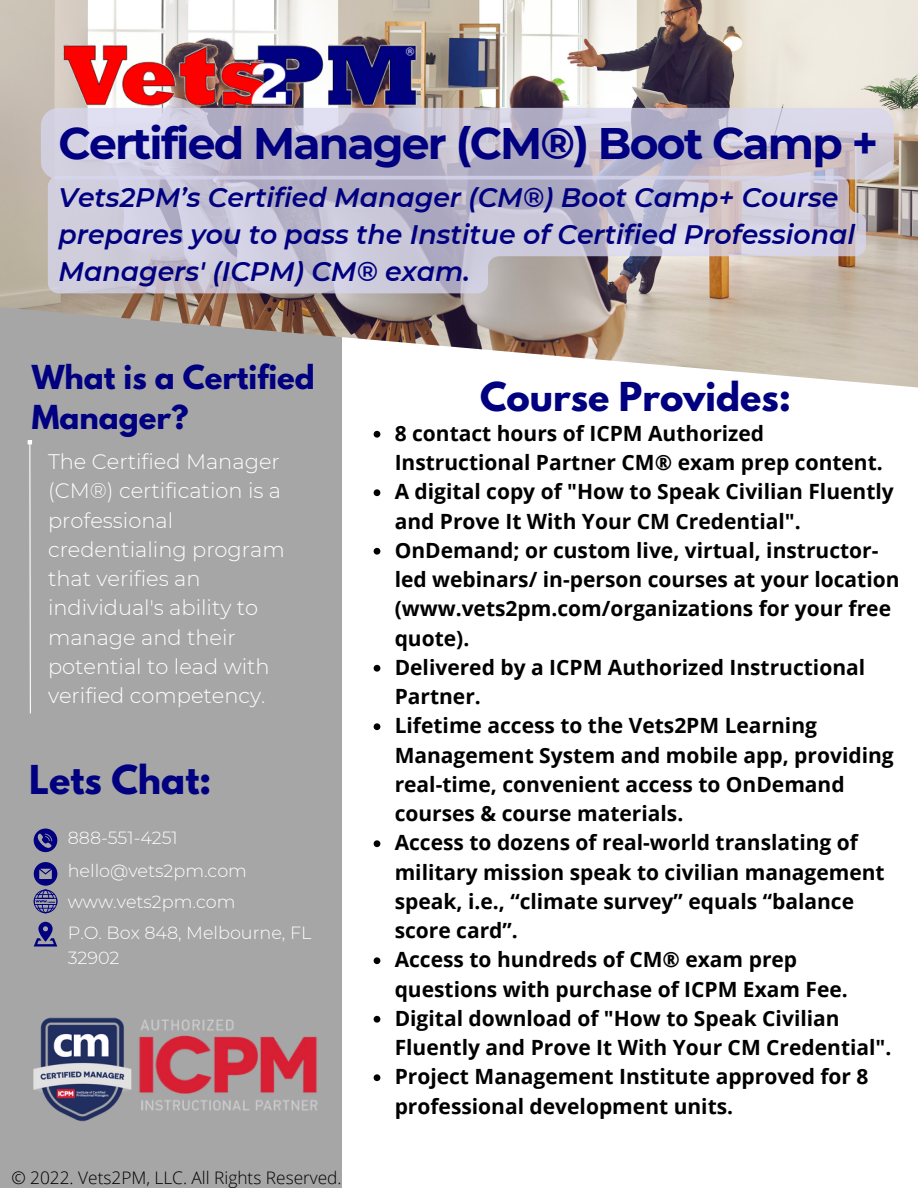
<style>
.page{position:relative;width:918px;height:1188px;background:#fff}
.page>*{position:absolute;margin:0;border:0;box-sizing:border-box;transform-origin:0 0}
.t1{font:700 44.1px "Montserrat";letter-spacing:-.04em;color:#000080}
.t2{font:700 35.25px "League Spartan";color:#000080}
.t3{font:700 29.25px/40.5px "League Spartan";color:#000080}
.t4{font:italic 600 26.7px/37.2px "Montserrat";color:#000080}
.t5{font:700 21px/29.2px "Open Sans";color:#000}
.t6{font:300 21px/29.2px "Montserrat";color:#fff}
.t7{font:300 17.55px/33.6px "Montserrat";color:#fff}
.t8{font:300 17.25px "Open Sans";color:#000}
</style>
<div class="page">
<div style="left:0;top:196px;width:341px;height:992px;background:#a6a6a6"></div>
<img style="left:0;top:0;width:918px;height:388px">
<svg style="left:28px;top:440px;width:4px;height:274px"></svg>
<img style="left:40px;top:34px;width:400px;height:100px">
<svg style="left:34px;top:829px;width:23px;height:23px"></svg>
<svg style="left:34px;top:922px;width:23px;height:25px"></svg>
<svg style="left:34px;top:862px;width:23px;height:51px"></svg>
<img style="left:139px;top:1019px;width:179px;height:92px">
<img style="left:33px;top:1018px;width:99px;height:103px">
<div style="left:41px;top:108px;width:853px;height:71px;background:#d7d7ef;border-radius:18px;opacity:.76"></div>
<svg style="left:48px;top:176px;width:818px;height:117px;background:#c4bfcc"></svg>
<svg style="left:374px;top:431px;width:6px;height:7px"></svg>
<svg style="left:374px;top:489px;width:6px;height:7px"></svg>
<svg style="left:374px;top:548px;width:6px;height:7px"></svg>
<svg style="left:374px;top:665px;width:6px;height:7px"></svg>
<svg style="left:374px;top:723px;width:6px;height:7px"></svg>
<svg style="left:374px;top:840px;width:6px;height:7px"></svg>
<svg style="left:374px;top:957px;width:6px;height:7px"></svg>
<svg style="left:374px;top:1016px;width:6px;height:7px"></svg>
<svg style="left:374px;top:1074px;width:6px;height:7px"></svg>
<h1 class="t1" style="left:59px;top:117px;width:821px">Certified Manager (CM®) Boot Camp +</h1>
<p class="t4" style="left:59px;top:179px;width:798px">Vets2PM’s Certified Manager (CM®) Boot Camp+ Course prepares you to pass the Institue of Certified Professional<br>Managers' (ICPM) CM® exam.</p>
<h3 class="t3" style="left:32px;top:361px;width:285px">What is a Certified<br>Manager?</h3>
<p class="t6" style="left:48px;top:447px;width:238px">The Certified Manager (CM®) certification is a professional credentialing program that verifies an individual's ability to manage and their potential to lead with verified competency.</p>
<h2 class="t2" style="left:29px;top:762px;width:184px">Lets Chat:</h2>
<p class="t7" style="left:68px;top:821px;width:181px">888-551-4251 hello@vets2pm.com</p>
<p class="t7" style="left:68px;top:886px;width:245px;line-height:31.5px">www.vets2pm.com<br>P.O. Box 848, Melbourne, FL</p>
<p class="t7" style="left:68px;top:941px;width:53px">32902</p>
<p class="t8" style="left:11px;top:1165px;width:332px">© 2022. Vets2PM, LLC. All Rights Reserved.</p>
<h2 class="t2" style="left:480px;top:379px;width:313px">Course Provides:</h2>
<p class="t5" style="left:395px;top:418px;width:506px">8 contact hours of ICPM Authorized Instructional Partner CM® exam prep content.<br>A digital copy of "How to Speak Civilian Fluently and Prove It With Your CM Credential".<br>OnDemand; or custom live, virtual, instructor&shy;led webinars/ in-person courses at your location (www.vets2pm.com/organizations for your free quote).<br>Delivered by a ICPM Authorized Instructional Partner.<br>Lifetime access to the Vets2PM Learning Management System and mobile app, providing real-time, convenient access to OnDemand courses &amp; course materials.<br>Access to dozens of real-world translating of military mission speak to civilian management speak, i.e., “climate survey” equals “balance score card”.<br>Access to hundreds of CM® exam prep questions with purchase of ICPM Exam Fee.<br>Digital download of "How to Speak Civilian Fluently and Prove It With Your CM Credential".<br>Project Management Institute approved for 8 professional development units.</p>
</div>
